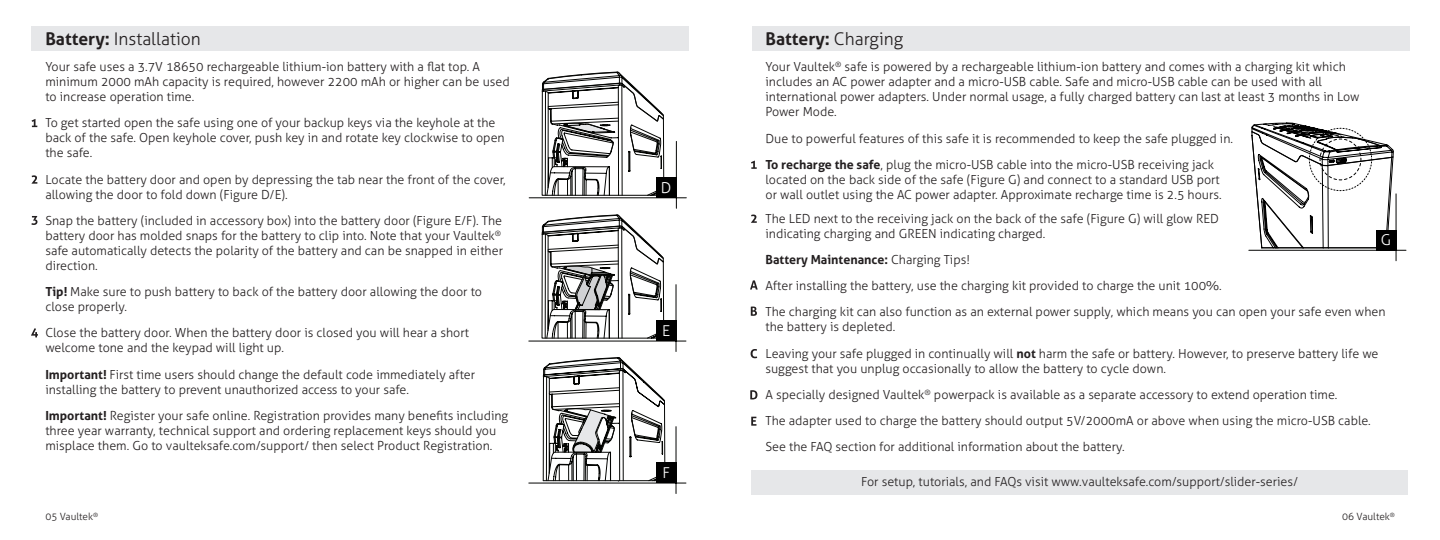
<style>
.page{position:relative;width:1440px;height:540px;background:#fff}
.page>*{position:absolute;margin:0;border:0;box-sizing:border-box;transform-origin:0 0}
.t1{font:300 17.5px "Aller";color:#231f20}
.t2{font:700 17.5px "Aller";color:#231f20}
.t3{font:300 15px "Aller";color:#fff}
.t4{font:300 12.5px/15px "Aller";color:#231f20}
.t5{font:700 12.5px "Aller";color:#231f20}
.t6{font:300 10px "Aller";color:#231f20}
.s1{font-weight:700}
.s2{font-weight:300}
</style>
<div class="page">
<div style="left:31px;top:26px;width:658px;height:25px;background:#e6e7e9"></div>
<svg style="left:32px;top:119px;width:5px;height:8px"></svg>
<svg style="left:32px;top:175px;width:5px;height:9px"></svg>
<svg style="left:31px;top:216px;width:6px;height:9px"></svg>
<hr style="left:529px;top:483px;width:157px;height:1px;background:#040503">
<hr style="left:676px;top:427px;width:1px;height:67px;background:#040503">
<hr style="left:529px;top:341px;width:157px;height:1px;background:#040503">
<hr style="left:676px;top:285px;width:1px;height:67px;background:#040503">
<hr style="left:529px;top:197px;width:157px;height:1px;background:#040503">
<hr style="left:676px;top:141px;width:1px;height:67px;background:#040503">
<svg style="left:31px;top:328px;width:7px;height:9px"></svg>
<div style="left:656px;top:178px;width:20px;height:20px;background:#000"></div>
<div style="left:656px;top:463px;width:20px;height:20px;background:#000"></div>
<svg style="left:541px;top:71px;width:124px;height:410px"></svg>
<div style="left:656px;top:321px;width:20px;height:20px;background:#000"></div>
<div style="left:752px;top:26px;width:658px;height:25px;background:#e6e7e9"></div>
<svg style="left:751px;top:161px;width:6px;height:8px"></svg>
<svg style="left:1251px;top:122px;width:143px;height:127px"></svg>
<hr style="left:1249px;top:250px;width:157px;height:1px;background:#040503">
<hr style="left:1396px;top:194px;width:1px;height:67px;background:#040503">
<svg style="left:750px;top:280px;width:8px;height:10px"></svg>
<svg style="left:751px;top:307px;width:6px;height:9px"></svg>
<svg style="left:751px;top:349px;width:6px;height:9px"></svg>
<svg style="left:750px;top:390px;width:7px;height:9px"></svg>
<svg style="left:751px;top:417px;width:6px;height:9px"></svg>
<svg style="left:751px;top:215px;width:6px;height:8px"></svg>
<hr style="left:1262px;top:247px;width:124px;height:1px;background:#000">
<div style="left:1376px;top:230px;width:20px;height:20px;background:#000"></div>
<div style="left:751px;top:470px;width:657px;height:25px;background:#e6e7e9"></div>
<p class="t1" style="left:45px;top:28px;width:157px"><span class="s1">Battery:</span> Installation</p>
<p class="t4" style="left:45px;top:59px;width:466px">Your safe uses a 3.7V 18650 rechargeable lithium-ion battery with a flat top. A minimum 2000 mAh capacity is required, however 2200 mAh or higher can be used to increase operation time.</p>
<p class="t4" style="left:45px;top:116px;width:461px">To get started open the safe using one of your backup keys via the keyhole at the back of the safe. Open keyhole cover, push key in and rotate key clockwise to open the safe.</p>
<p class="t4" style="left:45px;top:172px;width:462px">Locate the battery door and open by depressing the tab near the front of the cover, allowing the door to fold down (Figure D/E).</p>
<p class="t4" style="left:45px;top:213px;width:459px">Snap the battery (included in accessory box) into the battery door (Figure E/F). The battery door has molded snaps for the battery to clip into. Note that your Vaultek<sup>® </sup>safe automatically detects the polarity of the battery and can be snapped in either direction.</p>
<p class="t4" style="left:45px;top:284px;width:438px"><span class="s1">Tip!</span> Make sure to push battery to back of the battery door allowing the door to close properly.</p>
<p class="t4" style="left:45px;top:326px;width:425px">Close the battery door. When the battery door is closed you will hear a short welcome tone and the keypad will light up.</p>
<p class="t4" style="left:45px;top:367px;width:431px"><span class="s1">Important!</span> First time users should change the default code immediately after installing the battery to prevent unauthorized access to your safe.</p>
<p class="t4" style="left:45px;top:408px;width:464px"><span class="s1">Important!</span> Register your safe online. Registration provides many benefits including three year warranty, technical support and ordering replacement keys should you misplace them. Go to vaulteksafe.com/support/ then select Product Registration.</p>
<p class="t6" style="left:45px;top:511px;width:54px">05 Vaultek<sup>®</sup></p>
<p class="t3" style="left:661px;top:179px;width:12px">D</p>
<p class="t3" style="left:662px;top:322px;width:10px">E</p>
<p class="t3" style="left:662px;top:464px;width:9px">F</p>
<p class="t2" style="left:765px;top:28px;width:139px">Battery: <span class="s2">Charging</span></p>
<p class="t4" style="left:765px;top:59px;width:596px">Your Vaultek<sup>®</sup> safe is powered by a rechargeable lithium-ion battery and comes with a charging kit which includes an AC power adapter and a micro-USB cable. Safe and micro-USB cable can be used with all international power adapters. Under normal usage, a fully charged battery can last at least 3 months in Low Power Mode.</p>
<p class="t4" style="left:765px;top:131px;width:469px">Due to powerful features of this safe it is recommended to keep the safe plugged in.</p>
<p class="t4" style="left:765px;top:157px;width:458px"><span class="s1">To recharge the safe</span>, plug the micro-USB cable into the micro-USB receiving jack located on the back side of the safe (Figure G) and connect to a standard USB port or wall outlet using the AC power adapter. Approximate recharge time is 2.5 hours.</p>
<p class="t4" style="left:765px;top:211px;width:455px">The LED next to the receiving jack on the back of the safe (Figure G) will glow RED indicating charging and GREEN indicating charged.</p>
<p class="t5" style="left:765px;top:252px;width:206px">Battery Maintenance: <span class="s2">Charging Tips!</span></p>
<p class="t4" style="left:765px;top:278px;width:458px">After installing the battery, use the charging kit provided to charge the unit 100%.</p>
<p class="t4" style="left:765px;top:305px;width:622px">The charging kit can also function as an external power supply, which means you can open your safe even when the battery is depleted.</p>
<p class="t4" style="left:765px;top:346px;width:615px">Leaving your safe plugged in continually will <span class="s1">not</span> harm the safe or battery. However, to preserve battery life we suggest that you unplug occasionally to allow the battery to cycle down.</p>
<p class="t4" style="left:765px;top:387px;width:573px">A specially designed Vaultek<sup>®</sup> powerpack is available as a separate accessory to extend operation time.</p>
<p class="t4" style="left:765px;top:413px;width:607px">The adapter used to charge the battery should output 5V/2000mA or above when using the micro-USB cable.</p>
<p class="t4" style="left:765px;top:440px;width:361px">See the FAQ section for additional information about the battery.</p>
<p class="t3" style="left:1381px;top:231px;width:12px">G</p>
<p class="t4" style="left:861px;top:474px;width:439px">For setup, tutorials, and FAQs visit www.vaulteksafe.com/support/slider-series/</p>
<p class="t6" style="left:1342px;top:511px;width:54px">06 Vaultek<sup>®</sup></p>
</div>
